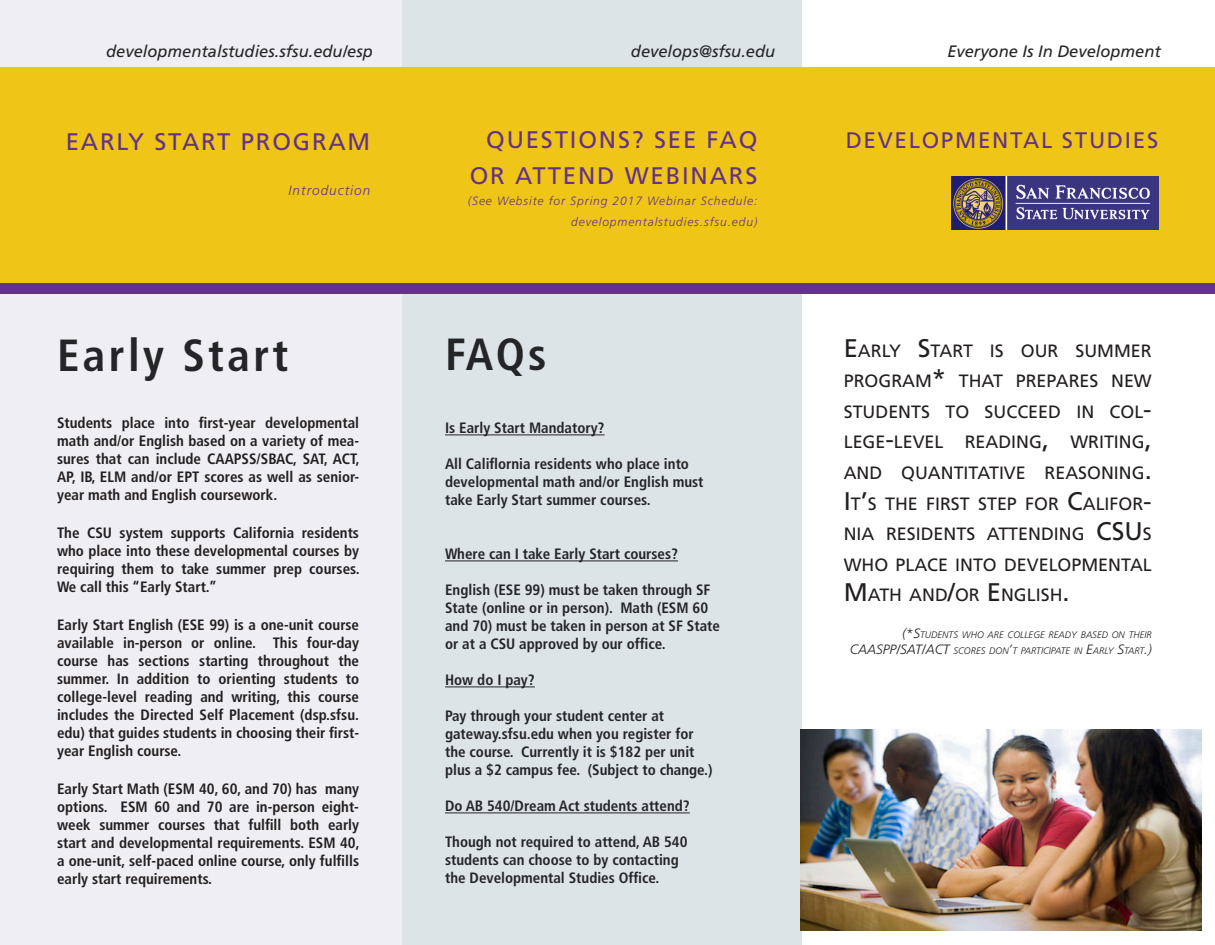
<style>
.page{position:relative;width:1215px;height:945px;background:#fff}
.page>*{position:absolute;margin:0;border:0;box-sizing:border-box;transform-origin:0 0}
.Right_panel_title{font:700 condensed 45px "Frutiger LT Std";letter-spacing:.075em;color:#242526}
.Cover_page_name{font:24px/36px "Frutiger LT Std";letter-spacing:.075em;color:#643286;text-align:right}
.Cover_page_name-2{font:22.5px "Frutiger LT Std";letter-spacing:.075em;color:#643286}
.Normal_text{font:17.85px/30.6px "Frutiger LT Std";color:#231f20}
.Cover_page_tagline_1{font:italic 16.5px "Frutiger LT Std";color:#242526}
.Normal_text-2{font:700 condensed 15px/18px "Frutiger LT Std";color:#231f20;text-align:justify}
.Right_panel_title-2{font:700 condensed 15px/18px "Frutiger LT Std";color:#242526}
.Normal_text-3{font:italic 300 13.5px "Frutiger LT Std";color:#231f20}
.Cover_page_name-3{font:italic 300 13.5px "Frutiger LT Std";letter-spacing:.075em;color:#643286}
.Cover_page_name-4{font:italic 300 12px "Frutiger LT Std";letter-spacing:.075em;color:#643286}
.Normal_text-4{font:italic 300 9.45px "Frutiger LT Std";color:#231f20}
.s1{font-size:25.5px}
.s2{font-size:13.5px}
</style>
<div class="page">
<div style="left:0;top:0;width:402px;height:945px;background:#efeef2"></div>
<div style="left:402px;top:0;width:400px;height:945px;background:#dde4e8"></div>
<img style="left:801px;top:730px;width:401px;height:201px">
<hr style="left:445px;top:435px;width:160px;height:1px;background:#242526">
<hr style="left:445px;top:561px;width:233px;height:1px;background:#242526">
<hr style="left:445px;top:687px;width:90px;height:1px;background:#242526">
<hr style="left:445px;top:813px;width:245px;height:1px;background:#242526">
<div style="left:0;top:68px;width:1215px;height:216px;background:#efc518"></div>
<div style="left:1px;top:284px;width:1214px;height:10px;background:#643286"></div>
<img style="left:952px;top:177px;width:206px;height:53px">
<p class="Cover_page_tagline_1" style="left:106px;top:41px;width:268px">developmentalstudies.sfsu.edu/esp</p>
<p class="Cover_page_tagline_1" style="left:631px;top:41px;width:146px">develops@sfsu.edu</p>
<p class="Cover_page_name" style="left:66px;top:124px;width:306px">EARLY START PROGRAM</p>
<p class="Cover_page_name-3" style="left:289px;top:183px;width:83px">Introduction</p>
<p class="Right_panel_title" style="left:57px;top:329px;width:233px">Early Start</p>
<p class="Normal_text-2" style="left:57px;top:413px;width:304px">Students place into first-year developmental math and/or English based on a variety of mea&shy;sures that can include CAAPSS/SBAC, SAT, ACT, AP, IB, ELM and/or EPT scores as well as senior&shy;year math and English coursework.</p>
<p class="Normal_text-2" style="left:57px;top:524px;width:304px">The CSU system supports California residents who place into these developmental courses by requiring them to take summer prep courses.<br>We call this “Early Start.”</p>
<p class="Normal_text-2" style="left:57px;top:616px;width:304px">Early Start English (ESE 99) is a one-unit course available in-person or online. This four-day course has sections starting throughout the summer. In addition to orienting students to college-level reading and writing, this course includes the Directed Self Placement (dsp.sfsu. edu) that guides students in choosing their first&shy;year English course.</p>
<p class="Normal_text-2" style="left:57px;top:780px;width:304px">Early Start Math (ESM 40, 60, and 70) has many options. ESM 60 and 70 are in-person eight&shy;week summer courses that fulfill both early start and developmental requirements. ESM 40, a one-unit, self-paced online course, only fulfills early start requirements.</p>
<p class="Cover_page_name" style="left:470px;top:122px;width:289px">QUESTIONS? SEE FAQ<br>OR ATTEND WEBINARS</p>
<p class="Cover_page_name-4" style="left:468px;top:194px;width:291px">(See Website for Spring 2017 Webinar Schedule:</p>
<p class="Cover_page_name-4" style="left:571px;top:215px;width:188px">developmentalstudies.sfsu.edu)</p>
<p class="Right_panel_title" style="left:445px;top:328px;width:103px">FAQs</p>
<p class="Right_panel_title-2" style="left:445px;top:419px;width:161px">Is Early Start Mandatory?</p>
<p class="Right_panel_title-2" style="left:445px;top:455px;width:245px">All Califlornia residents who place into</p>
<p class="Right_panel_title-2" style="left:445px;top:473px;width:260px">developmental math and/or English must</p>
<p class="Right_panel_title-2" style="left:445px;top:491px;width:207px">take Early Start summer courses.</p>
<p class="Right_panel_title-2" style="left:445px;top:545px;width:234px">Where can I take Early Start courses?</p>
<p class="Right_panel_title-2" style="left:445px;top:581px;width:267px">English (ESE 99) must be taken through SF</p>
<p class="Right_panel_title-2" style="left:445px;top:599px;width:265px">State (online or in person). Math (ESM 60</p>
<p class="Right_panel_title-2" style="left:445px;top:617px;width:276px">and 70) must be taken in person at SF State</p>
<p class="Right_panel_title-2" style="left:445px;top:635px;width:222px">or at a CSU approved by our office.</p>
<p class="Right_panel_title-2" style="left:445px;top:671px;width:91px">How do I pay?</p>
<p class="Right_panel_title-2" style="left:445px;top:707px;width:221px">Pay through your student center at</p>
<p class="Right_panel_title-2" style="left:445px;top:725px;width:250px">gateway.sfsu.edu when you register for</p>
<p class="Right_panel_title-2" style="left:445px;top:743px;width:251px">the course. Currently it is $182 per unit</p>
<p class="Right_panel_title-2" style="left:445px;top:761px;width:269px">plus a $2 campus fee. (Subject to change.)</p>
<p class="Right_panel_title-2" style="left:445px;top:797px;width:246px">Do AB 540/Dream Act students attend?</p>
<p class="Right_panel_title-2" style="left:445px;top:833px;width:244px">Though not required to attend, AB 540</p>
<p class="Right_panel_title-2" style="left:445px;top:851px;width:235px">students can choose to by contacting the Developmental Studies Office.</p>
<p class="Cover_page_tagline_1" style="left:947px;top:41px;width:215px">Everyone Is In Development</p>
<p class="Cover_page_name-2" style="left:846px;top:127px;width:314px">DEVELOPMENTAL STUDIES</p>
<p class="Normal_text" style="left:844px;top:335px;width:310px"><span class="s1">E</span>ARLY <span class="s1">S</span>TART IS OUR SUMMER<br>PROGRAM<span class="s1">*</span> THAT PRE PARES</p>
<p class="Normal_text" style="left:844px;top:366px;width:310px;text-align:justify;text-indent:267px">NEW STUDENTS TO SUCCEED IN COL<span class="s1">-</span>LEGE<span class="s1">-</span>LEVE L READING<span class="s1">,</span> WRITING<span class="s1">, </span>AND QUANTITATIVE REASONING<span class="s1">.<br>I</span>T<span class="s1">’</span>S THE FIRST STEP FOR <span class="s1">C</span>ALIFOR<span class="s1">-</span>NIA RESIDENTS ATTENDING <span class="s1">CSU</span>S WHO PLACE INTO DEVE LOPME NTAL <span class="s1">M</span>ATH AND<span class="s1">/</span>OR <span class="s1">E</span>NGLISH<span class="s1">.</span></p>
<p class="Normal_text-4" style="left:902px;top:629px;width:251px"><span class="s2">(*S</span>TUDENTS WHO ARE COLLEGE READY BASED ON THEIR</p>
<p class="Normal_text-3" style="left:850px;top:642px;width:10px">CAA</p>
<p class="Normal_text-3" style="left:876px;top:642px;width:60px">SPP/SAT/ACT</p>
<p class="Normal_text-4" style="left:953px;top:645px;width:200px">SCORES DON<span class="s2">’</span>T PARTICIPATE IN <span class="s2">E</span>ARLY <span class="s2">S</span>TART<span class="s2">.)</span></p>
</div>
